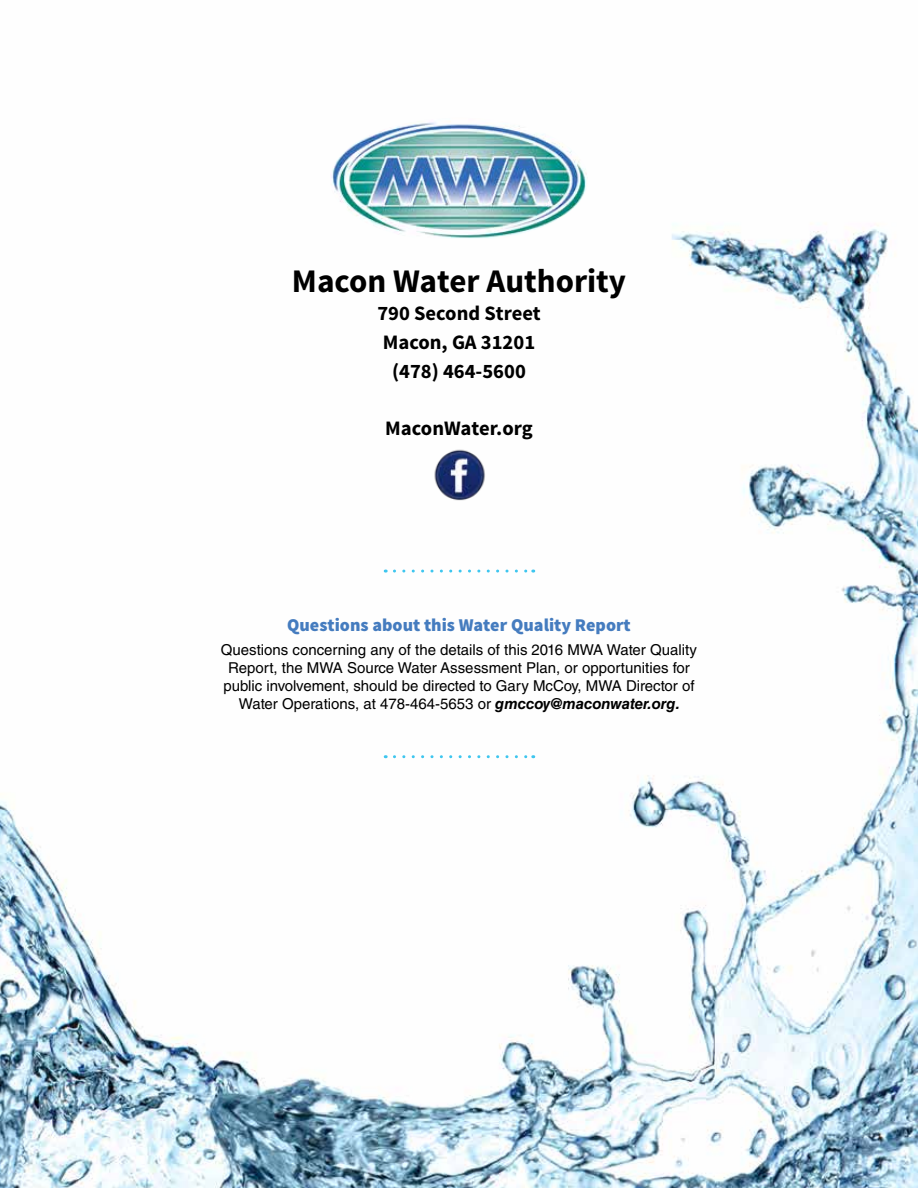
<style>
.page{position:relative;width:918px;height:1188px;background:#fff}
.page>*{position:absolute;margin:0;border:0;box-sizing:border-box;transform-origin:0 0}
.t1{font:700 33px "Source Sans Pro";color:#000}
.t2{font:700 20.55px/28.8px "Source Sans Pro";color:#000;text-align:center}
.t3{font:900 18px "Source Sans Pro";color:#457cbf}
.t4{font:15px/18px "Helvetica LT Std";color:#000;text-align:center}
.s1{font-weight:700;font-style:italic}
</style>
<div class="page">
<img style="left:0;top:224px;width:918px;height:964px">
<img style="left:330px;top:121px;width:258px;height:121px">
<img style="left:427px;top:442px;width:64px;height:68px">
<svg style="left:394px;top:570px;width:140px;height:3px"></svg>
<svg style="left:394px;top:755px;width:140px;height:3px"></svg>
<h1 class="t1" style="left:292px;top:259px;width:336px">Macon Water Authority</h1>
<h2 class="t2" style="left:377px;top:300px;width:165px">790 Second Street<br>Macon, GA 31201 (478) 464-5600</h2>
<h2 class="t2" style="left:385px;top:415px;width:149px">MaconWater.org</h2>
<p class="t3" style="left:287px;top:614px;width:345px">Questions about this Water Quality Report</p>
<p class="t4" style="left:221px;top:641px;width:478px">Questions concerning any of the details of this 2016 MWA Water Quality Report, the MWA Source Water Assessment Plan, or opportunities for public involvement, should be directed to Gary McCoy, MWA Director of Water Operations, at 478-464-5653 or <span class="s1">gmccoy@maconwater.org.</span></p>
</div>
